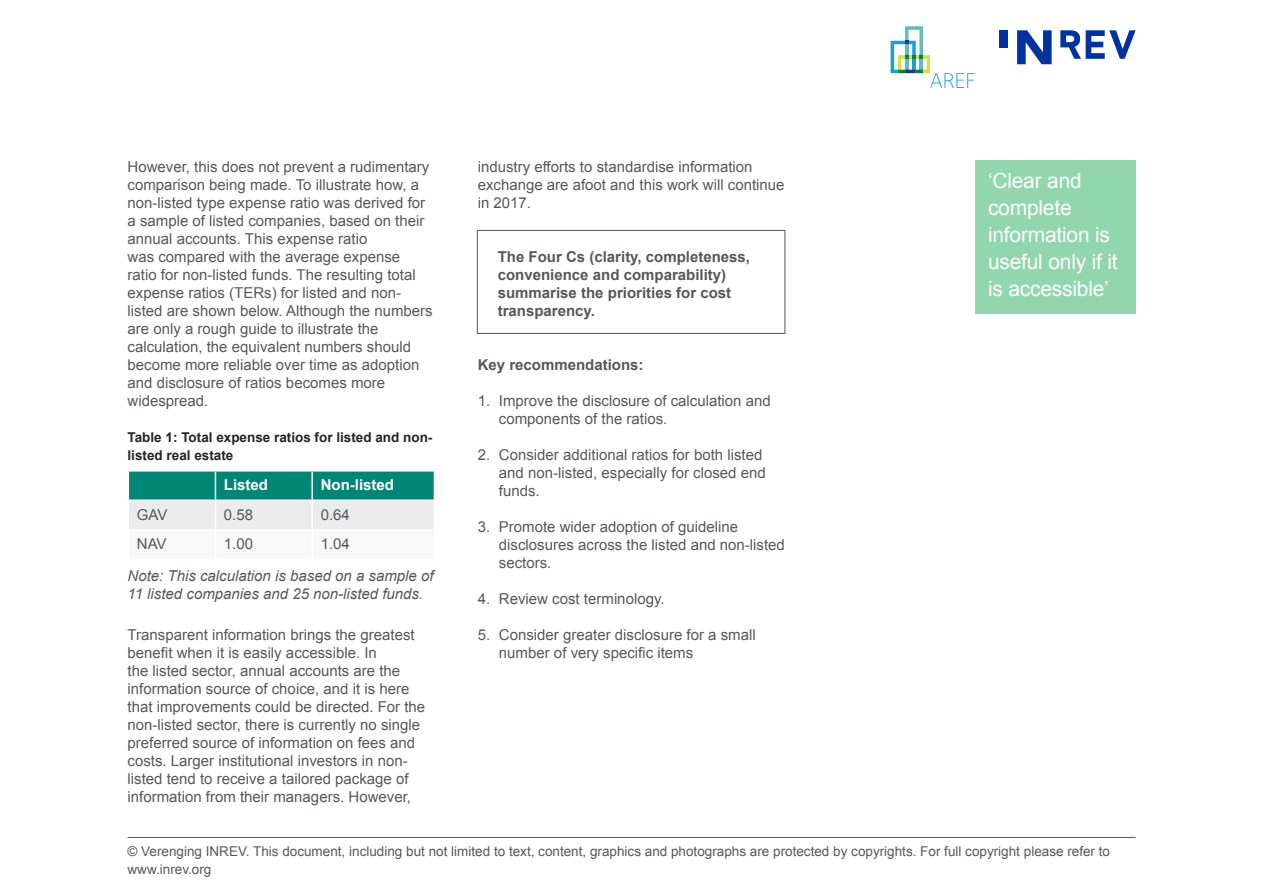
<style>
.page{position:relative;width:1263px;height:893px;background:#fff}
.page>*{position:absolute;margin:0;border:0;box-sizing:border-box;transform-origin:0 0}
.t1{font:21px/27px "Arial";letter-spacing:-.01em;color:#fff}
.t2{font:15px/18px "Arial";color:#55585a}
.t3{font:700 15px/18px "Arial";color:#55585a}
.t4{font:italic 15px/18px "Arial";color:#55585a}
.t5{font:700 15px "Arial";color:#fff}
.t6{font:13.5px/18px "Arial";color:#55585a}
.t7{font:700 13.5px/18px "Arial";color:#232425}
</style>
<div class="page">
<svg style="left:999px;top:30px;width:137px;height:35px"></svg>
<hr style="left:128px;top:837px;width:1007px;height:1px;background:#55585a">
<svg style="left:128px;top:471px;width:307px;height:58px"></svg>
<div style="left:975px;top:160px;width:160px;height:154px;background:#91d6ac"></div>
<svg style="left:890px;top:26px;width:84px;height:62px"></svg>
<div style="left:477px;top:230px;width:308px;height:104px;border:1px solid #55585a"></div>
<p class="t2" style="left:128px;top:158px;width:307px">However, this does not prevent a rudimentary comparison being made. To illustrate how, a non-listed type expense ratio was derived for a sample of listed companies, based on their annual accounts. This expense ratio<br>was compared with the average expense ratio for non-listed funds. The resulting total expense ratios (TERs) for listed and non&shy;listed are shown below. Although the numbers are only a rough guide to illustrate the calculation, the equivalent numbers should become more reliable over time as adoption and disclosure of ratios becomes more widespread.</p>
<p class="t7" style="left:128px;top:428px;width:306px">Table 1: Total expense ratios for listed and non&shy;listed real estate</p>
<p class="t5" style="left:224px;top:475px;width:46px">Listed</p>
<p class="t5" style="left:321px;top:475px;width:75px">Non-listed</p>
<p class="t2" style="left:137px;top:506px;width:32px">GAV</p>
<p class="t2" style="left:224px;top:506px;width:31px">0.58</p>
<p class="t2" style="left:321px;top:506px;width:31px">0.64</p>
<p class="t2" style="left:137px;top:535px;width:31px">NAV</p>
<p class="t2" style="left:224px;top:535px;width:31px">1.00</p>
<p class="t2" style="left:321px;top:535px;width:31px">1.04</p>
<p class="t4" style="left:128px;top:567px;width:307px">Note: This calculation is based on a sample of<br>11 listed companies and 25 non-listed funds.</p>
<p class="t2" style="left:128px;top:626px;width:299px">Transparent information brings the greatest benefit when it is easily accessible. In<br>the listed sector, annual accounts are the information source of choice, and it is here that improvements could be directed. For the non-listed sector, there is currently no single preferred source of information on fees and costs. Larger institutional investors in non&shy;listed tend to receive a tailored package of information from their managers. However,</p>
<p class="t2" style="left:478px;top:158px;width:308px">industry efforts to standardise information exchange are afoot and this work will continue in 2017.</p>
<p class="t3" style="left:498px;top:248px;width:254px">The Four Cs (clarity, completeness, convenience and comparability) summarise the priorities for cost transparency.</p>
<p class="t3" style="left:478px;top:356px;width:167px">Key recommendations:</p>
<p class="t2" style="left:499px;top:392px;width:273px;text-indent:-21px">1. Improve the disclosure of calculation and components of the ratios.</p>
<p class="t2" style="left:499px;top:446px;width:268px;text-indent:-21px">2. Consider additional ratios for both listed and non-listed, especially for closed end funds.</p>
<p class="t2" style="left:499px;top:518px;width:287px;text-indent:-21px">3. Promote wider adoption of guideline disclosures across the listed and non-listed sectors.</p>
<p class="t2" style="left:478px;top:590px;width:188px">4. Review cost terminology.</p>
<p class="t2" style="left:499px;top:626px;width:258px;text-indent:-21px">5. Consider greater disclosure for a small number of very specific items</p>
<h1 class="t1" style="left:988px;top:168px;width:131px">‘Clear and complete information is useful only if it is accessible’</h1>
<p class="t6" style="left:128px;top:842px;width:984px">© Verenging INREV. This document, including but not limited to text, content, graphics and photographs are protected by copyrights. For full copyright please refer to www.inrev.org</p>
</div>
